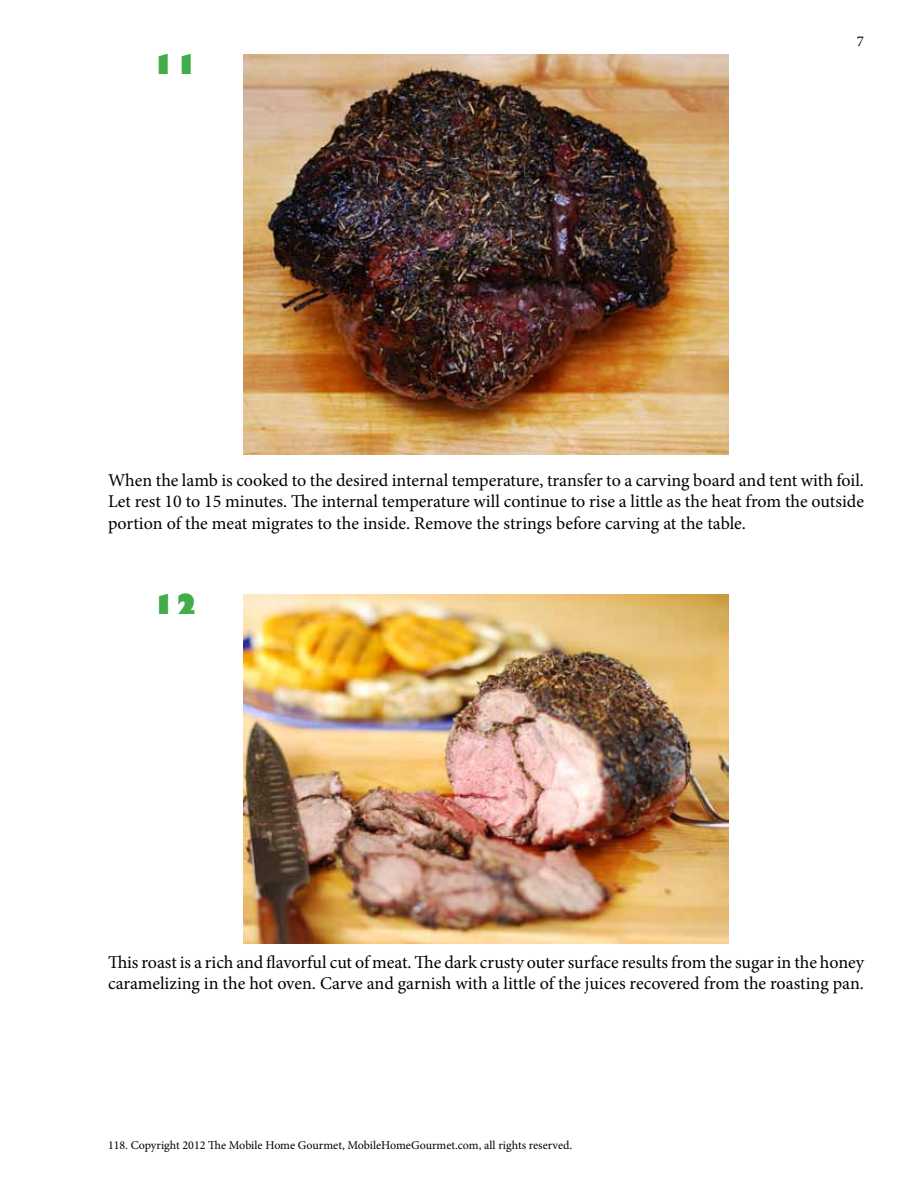
<style>
.page{position:relative;width:918px;height:1188px;background:#fff}
.page>*{position:absolute;margin:0;border:0;box-sizing:border-box;transform-origin:0 0}
.t1{font:800 27px "Gill Sans";color:#41ad49}
.t2{font:18px/21.6px "Minion Pro";letter-spacing:-.005em;color:#000;text-align:justify}
.t3{font:15px "Minion Pro";color:#000}
.t4{font:12px "Minion Pro";color:#000}
</style>
<div class="page">
<img style="left:243px;top:54px;width:486px;height:401px">
<img style="left:243px;top:594px;width:486px;height:350px">
<h1 class="t1" style="left:152px;top:48px;width:48px">11</h1>
<p class="t3" style="left:857px;top:32px;width:9px">7</p>
<p class="t2" style="left:108px;top:469px;width:758px">When the lamb is cooked to the desired internal temperature, transfer to a carving board and tent with foil.<br>Let rest 10 to 15 minutes. The internal temperature will continue to rise a little as the heat from the outside portion of the meat migrates to the inside. Remove the strings before carving at the table.</p>
<h1 class="t1" style="left:152px;top:588px;width:48px">12</h1>
<p class="t2" style="left:108px;top:951px;width:758px">This roast is a rich and flavorful cut of meat. The dark crusty outer surface results from the sugar in the honey caramelizing in the hot oven. Carve and garnish with a little of the juices recovered from the roasting pan.</p>
<p class="t4" style="left:108px;top:1138px;width:466px">118. Copyright 2012 The Mobile Home Gourmet, MobileHomeGourmet.com, all rights reserved.</p>
</div>
